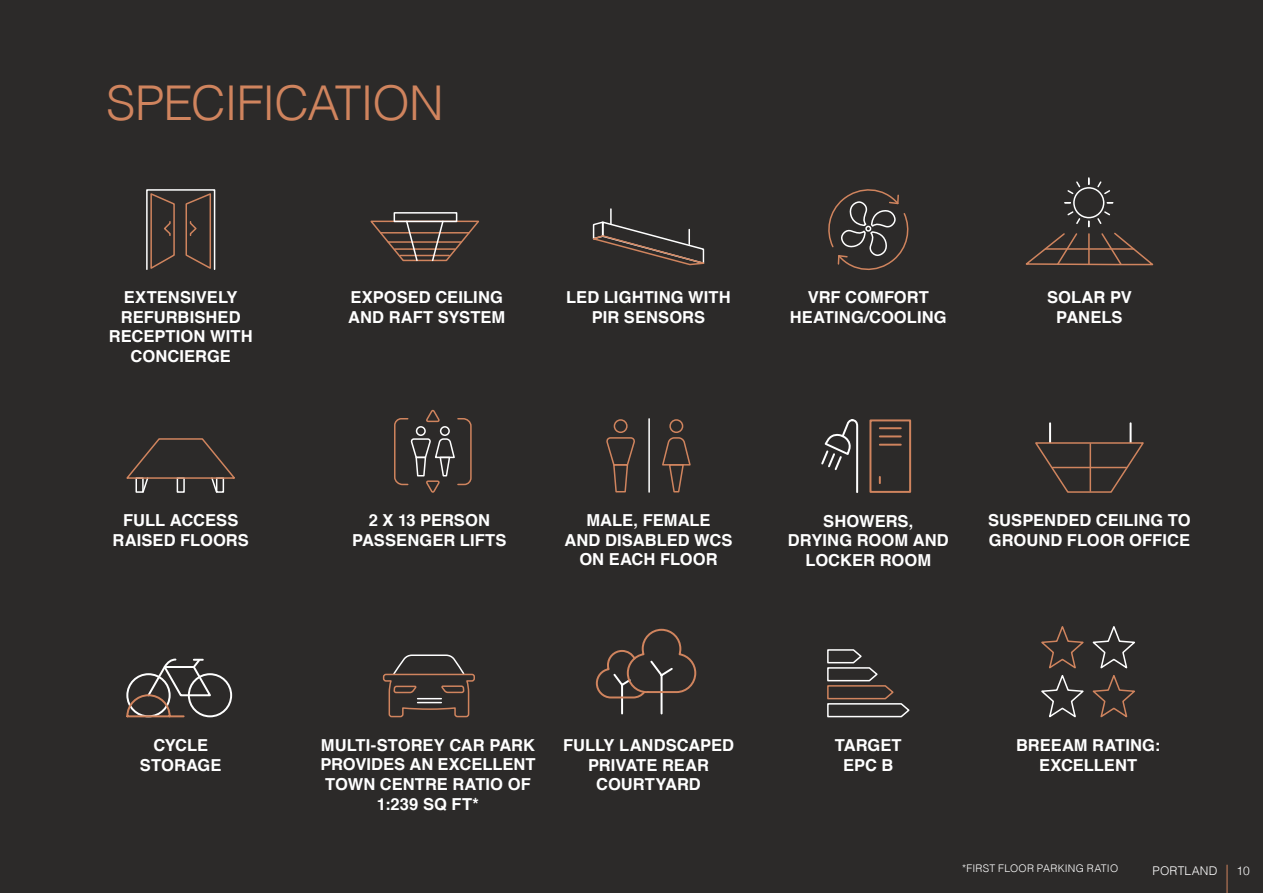
<style>
.page{position:relative;width:1263px;height:893px;background:#2c2a29}
.page>*{position:absolute;margin:0;border:0;box-sizing:border-box;transform-origin:0 0}
.t1{font:300 48px "Helvetica";letter-spacing:-.025em;color:#d0845e}
.t2{font:700 16.5px/19.5px "Helvetica";letter-spacing:.005em;color:#fff;text-align:center}
.t3{font:300 12px "Helvetica";letter-spacing:.015em;color:#fff}
.t4{font:300 10.5px "Helvetica";letter-spacing:.02em;color:#fff}
</style>
<div class="page">
<div style="left:146px;top:189px;width:69px;height:81px;border:2px solid #fff"></div>
<svg style="left:150px;top:193px;width:26px;height:77px"></svg>
<svg style="left:184px;top:193px;width:28px;height:77px"></svg>
<div style="left:394px;top:212px;width:63px;height:10px;border:2px solid #fff"></div>
<svg style="left:370px;top:219px;width:109px;height:43px"></svg>
<svg style="left:126px;top:438px;width:109px;height:55px"></svg>
<svg style="left:394px;top:409px;width:78px;height:84px"></svg>
<svg style="left:827px;top:649px;width:83px;height:69px"></svg>
<svg style="left:382px;top:654px;width:93px;height:64px"></svg>
<div style="left:188px;top:673px;width:44px;height:44px;border:2px solid #fff;border-radius:50%"></div>
<svg style="left:126px;top:658px;width:87px;height:60px"></svg>
<hr style="left:648px;top:419px;width:2px;height:73px;background:#fff">
<div style="left:669px;top:419px;width:14px;height:14px;border:2px solid #d0845e;border-radius:50%"></div>
<svg style="left:662px;top:437px;width:29px;height:56px"></svg>
<div style="left:614px;top:419px;width:14px;height:14px;border:2px solid #d0845e;border-radius:50%"></div>
<svg style="left:606px;top:437px;width:29px;height:56px"></svg>
<svg style="left:828px;top:189px;width:81px;height:82px"></svg>
<svg style="left:1041px;top:626px;width:94px;height:92px"></svg>
<svg style="left:592px;top:209px;width:113px;height:57px"></svg>
<svg style="left:595px;top:628px;width:102px;height:87px"></svg>
<hr style="left:1049px;top:423px;width:2px;height:29px;background:#fff">
<hr style="left:1129px;top:423px;width:2px;height:29px;background:#fff">
<svg style="left:1035px;top:441px;width:109px;height:52px"></svg>
<hr style="left:1089px;top:444px;width:2px;height:47px;background:#d0845e">
<hr style="left:1052px;top:467px;width:74px;height:1px;background:#d0845e">
<div style="left:1073px;top:187px;width:31px;height:31px;border:2px solid #fff;border-radius:50%"></div>
<svg style="left:1096px;top:181px;width:14px;height:14px"></svg>
<svg style="left:1025px;top:210px;width:129px;height:56px"></svg>
<svg style="left:1067px;top:181px;width:14px;height:14px"></svg>
<svg style="left:821px;top:419px;width:38px;height:74px"></svg>
<div style="left:869px;top:419px;width:42px;height:74px;border:2px solid #d0845e"></div>
<hr style="left:880px;top:427px;width:21px;height:2px;background:#d0845e">
<hr style="left:880px;top:435px;width:21px;height:2px;background:#d0845e">
<hr style="left:880px;top:444px;width:21px;height:2px;background:#d0845e">
<svg style="left:879px;top:477px;width:2px;height:6px"></svg>
<svg style="left:1227px;top:865px;width:1px;height:28px"></svg>
<h1 class="t1" style="left:106px;top:62px;width:339px">SPECIFICATION</h1>
<p class="t2" style="left:109px;top:288px;width:145px">EXTENSIVELY<br>REFURBISHED<br>RECEPTION WITH<br>CONCIERGE</p>
<p class="t2" style="left:348px;top:288px;width:159px;text-align:left">EXPOSED CEILING<br>AND RAFT SYSTEM</p>
<p class="t2" style="left:790px;top:288px;width:158px">VRF COMFORT<br>HEATING/COOLING</p>
<p class="t2" style="left:1047px;top:288px;width:86px">SOLAR PV<br>PANELS</p>
<p class="t2" style="left:566px;top:288px;width:166px">LED LIGHTING WITH<br>PIR SENSORS</p>
<p class="t2" style="left:113px;top:511px;width:138px">FULL ACCESS<br>RAISED FLOORS</p>
<p class="t2" style="left:140px;top:736px;width:83px">CYCLE<br>STORAGE</p>
<p class="t2" style="left:352px;top:511px;width:156px">2 X 13 PERSON<br>PASSENGER LIFTS</p>
<p class="t2" style="left:564px;top:511px;width:170px">MALE, FEMALE<br>AND DISABLED WCS<br>ON EACH FLOOR</p>
<p class="t2" style="left:788px;top:511px;width:162px">SHOWERS,<br>DRYING ROOM AND<br>LOCKER ROOM</p>
<p class="t2" style="left:988px;top:511px;width:204px;text-align:left">SUSPENDED CEILING TO<br>GROUND FLOOR OFFICE</p>
<p class="t2" style="left:320px;top:736px;width:217px">MULTI-STOREY CAR PARK<br>PROVIDES AN EXCELLENT<br>TOWN CENTRE RATIO OF<br>1:239 SQ FT*</p>
<p class="t2" style="left:563px;top:736px;width:172px">FULLY LANDSCAPED<br>PRIVATE REAR<br>COURTYARD</p>
<p class="t2" style="left:835px;top:736px;width:68px">TARGET<br>EPC B</p>
<p class="t2" style="left:1016px;top:736px;width:146px">BREEAM RATING:<br>EXCELLENT</p>
<p class="t4" style="left:962px;top:860px;width:158px">*FIRST FLOOR PARKING RATIO</p>
<p class="t3" style="left:1152px;top:861px;width:66px">PORTLAND</p>
<p class="t3" style="left:1236px;top:861px;width:15px">10</p>
</div>
